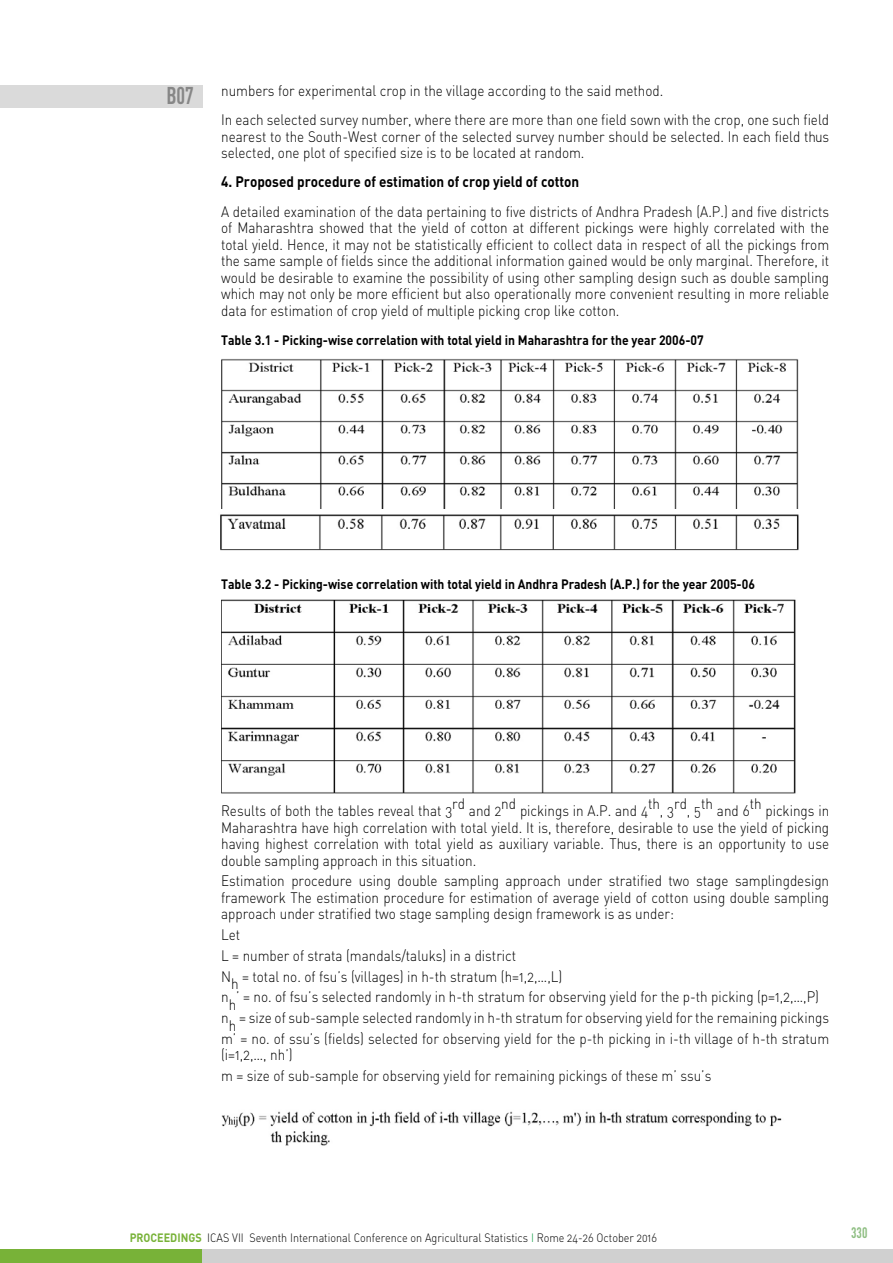
<style>
.page{position:relative;width:893px;height:1263px;background:#fff}
.page>*{position:absolute;margin:0;border:0;box-sizing:border-box;transform-origin:0 0}
.t1{font:15px/16.5px "DIN Light Alternate";color:#000;scale:.9 1}
.t2{font:700 15px "DIN";color:#000;scale:.9 1}
.t3{font:700 15px "DIN Cond";color:#8ebe82;scale:.9 1}
.t4{font:700 13.5px "DIN";color:#000;scale:.9 1}
.t5{font:12px "DIN Light Alternate";color:#000;scale:.9 1}
.s1{font-family:"DIN Cond";font-weight:700;font-size:24px;color:#878787}
.s2{font-family:"DIN";font-weight:700;color:#78b238}
.s3{color:#00983a}
</style>
<div class="page">
<div style="left:0;top:85px;width:202px;height:22px;background:#dadada"></div>
<div style="left:0;top:1249px;width:202px;height:14px;background:#78b238"></div>
<div style="left:202px;top:1249px;width:691px;height:14px;background:#d0d0d0"></div>
<img style="left:221px;top:599px;width:575px;height:195px">
<img style="left:221px;top:359px;width:578px;height:150px">
<img style="left:220px;top:514px;width:579px;height:37px">
<img style="left:221px;top:1111px;width:561px;height:35px">
<p class="t1" style="left:221px;top:76px;width:677px;line-height:29.2px;text-indent:-55px"><span class="s1">B07</span> numbers for experimental crop in the village according to the said method.<br>In each selected survey number, where there are more than one field sown with the crop, one such field</p>
<p class="t1" style="left:221px;top:128px;width:677px">nearest to the South-West corner of the selected survey number should be selected. In each field thus selected, one plot of specified size is to be located at random.</p>
<p class="t2" style="left:221px;top:172px;width:400px">4. Proposed procedure of estimation of crop yield of cotton</p>
<p class="t1" style="left:221px;top:203px;width:677px;text-align:justify">A detailed examination of the data pertaining to five districts of Andhra Pradesh (A.P.) and five districts of Maharashtra showed that the yield of cotton at different pickings were highly correlated with the total yield. Hence, it may not be statistically efficient to collect data in respect of all the pickings from the same sample of fields since the additional information gained would be only marginal. Therefore, it would be desirable to examine the possibility of using other sampling design such as double sampling which may not only be more efficient but also operationally more convenient resulting in more reliable data for estimation of crop yield of multiple picking crop like cotton.</p>
<p class="t4" style="left:221px;top:331px;width:538px">Table 3.1 - Picking-wise correlation with total yield in Maharashtra for the year 2006-07</p>
<p class="t4" style="left:221px;top:575px;width:595px">Table 3.2 - Picking-wise correlation with total yield in Andhra Pradesh (A.P.) for the year 2005-06</p>
<p class="t1" style="left:750px;top:795px;width:15px">th</p>
<p class="t1" style="left:221px;top:802px;width:677px;text-align:justify;text-indent:544px">pickings in Maharashtra have high correlation with total yield. It is, therefore, desirable to use the yield of picking having highest correlation with total yield as auxiliary variable. Thus, there is an opportunity to use double sampling approach in this situation.</p>
<p class="t1" style="left:221px;top:872px;width:677px;text-align:justify">Estimation procedure using double sampling approach under stratified two stage samplingdesign framework The estimation procedure for estimation of average yield of cotton using double sampling approach under stratified two stage sampling design framework is as under:</p>
<p class="t1" style="left:221px;top:924px;width:329px;line-height:20.7px">Let<br>L = number of strata (mandals/taluks) in a district<br>N</p>
<p class="t1" style="left:231px;top:975px;width:10px">h</p>
<p class="t1" style="left:242px;top:968px;width:357px">= total no. of fsu’s (villages) in h-th stratum (h=1,2,…,L)</p>
<p class="t1" style="left:221px;top:988px;width:10px">n</p>
<p class="t1" style="left:229px;top:996px;width:10px">h</p>
<p class="t1" style="left:236px;top:988px;width:649px">’ = no. of fsu’s selected randomly in h-th stratum for observing yield for the p-th picking (p=1,2,…,P)</p>
<p class="t1" style="left:221px;top:1009px;width:10px">n</p>
<p class="t1" style="left:229px;top:1017px;width:10px">h</p>
<p class="t1" style="left:452px;top:795px;width:16px">rd</p>
<p class="t1" style="left:501px;top:795px;width:18px">nd</p>
<p class="t1" style="left:648px;top:795px;width:15px">th</p>
<p class="t1" style="left:674px;top:795px;width:16px">rd</p>
<p class="t1" style="left:701px;top:795px;width:15px">th</p>
<p class="t1" style="left:717px;top:802px;width:38px">and 6</p>
<p class="t1" style="left:520px;top:802px;width:144px">pickings in A.P. and 4</p>
<p class="t1" style="left:221px;top:802px;width:258px">Results of both the tables reveal that 3</p>
<p class="t1" style="left:469px;top:802px;width:37px">and 2</p>
<p class="t1" style="left:660px;top:802px;width:17px">, 3</p>
<p class="t1" style="left:687px;top:802px;width:17px">, 5</p>
<p class="t1" style="left:221px;top:1007px;width:677px;line-height:20.7px;text-align:right">= size of sub-sample selected randomly in h-th stratum for observing yield for the remaining pickings m’ = no. of ssu’s (fields) selected for observing yield for the p-th picking in i-th village of h-th stratum</p>
<p class="t1" style="left:221px;top:1044px;width:546px;line-height:20.7px">(i=1,2,…, nh’)<br>m = size of sub-sample for observing yield for remaining pickings of these m’ ssu’s</p>
<p class="t5" style="left:130px;top:1231px;width:587px"><span class="s2">PROCEEDINGS</span> ICAS VII Seventh International Conference on Agricultural Statistics <span class="s3">I</span> Rome 24-26 October 2016</p>
<p class="t3" style="left:851px;top:1224px;width:20px">330</p>
</div>
